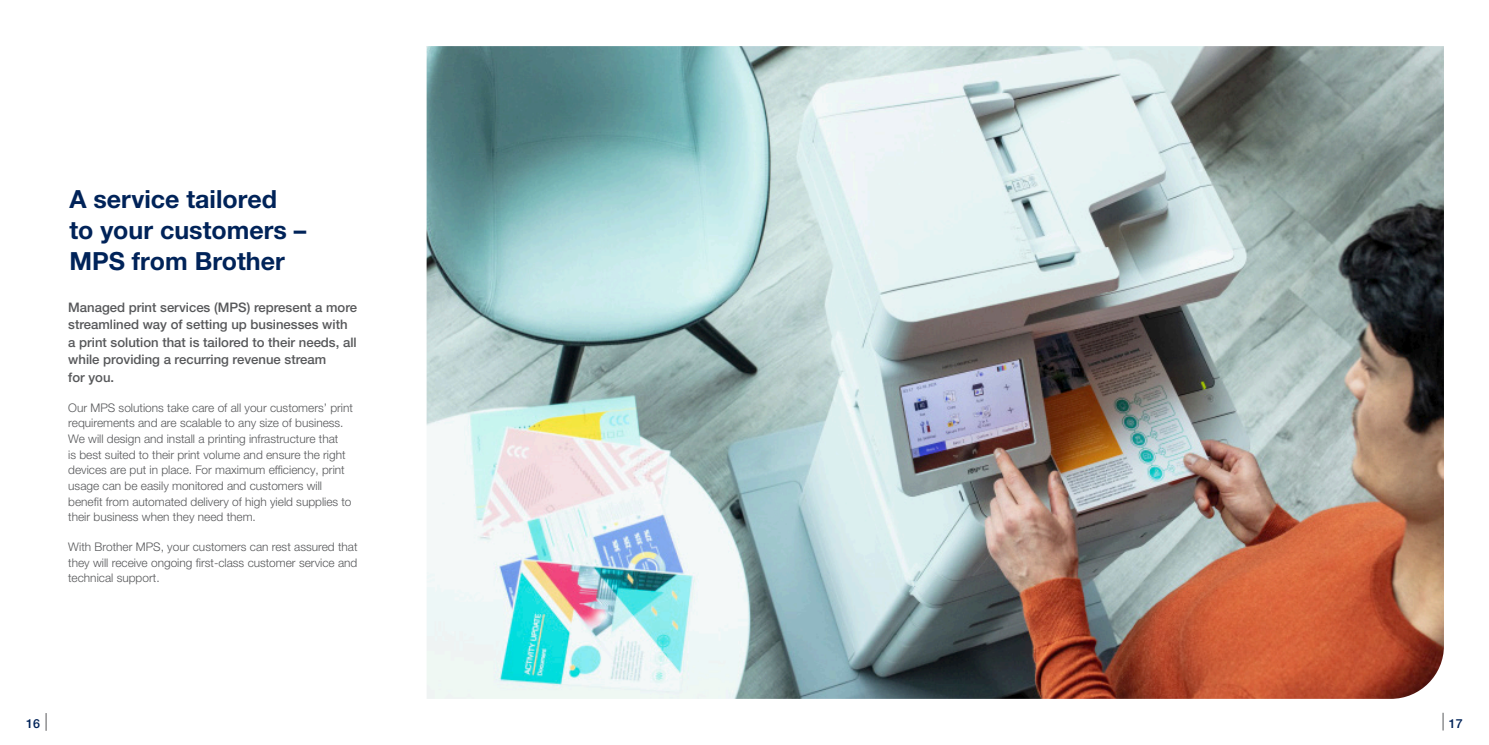
<style>
.page{position:relative;width:1489px;height:745px;background:#fff}
.page>*{position:absolute;margin:0;border:0;box-sizing:border-box;transform-origin:0 0}
.t1{font:700 25px/31.2px "Helvetica Neue LTW1 G";color:#002359}
.t2{font:500 13.12px/17.5px "Helvetica Neue LTW1 G";color:#57585a}
.t3{font:500 12.5px "Helvetica Neue LTW1 G";color:#002359}
.t4{font:300 11.88px/15.6px "Helvetica Neue LTW1 G";color:#57585a}
</style>
<div class="page">
<svg style="left:46px;top:713px;width:1px;height:17px"></svg>
<svg style="left:1442px;top:712px;width:1px;height:18px"></svg>
<img style="left:426px;top:46px;width:1017px;height:652px">
<p class="t1" style="left:69px;top:183px;width:238px">A service tailored to your customers –<br>MPS from Brother</p>
<p class="t2" style="left:68px;top:298px;width:290px">Managed print services (MPS) represent a more streamlined way of setting up businesses with a print solution that is tailored to their needs, all while providing a recurring revenue stream<br>for you.</p>
<p class="t4" style="left:68px;top:399px;width:286px">Our MPS solutions take care of all your customers’ print requirements and are scalable to any size of business.<br>We will design and install a printing infrastructure that<br>is best suited to their print volume and ensure the right devices are put in place. For maximum efficiency, print usage can be easily monitored and customers will benefit from automated delivery of high yield supplies to their business when they need them.</p>
<p class="t4" style="left:68px;top:538px;width:291px;text-align:justify">With Brother MPS, your customers can rest assured that they will receive ongoing first-class customer service and technical support.</p>
<p class="t3" style="left:26px;top:715px;width:15px">16</p>
<p class="t3" style="left:1448px;top:715px;width:15px">17</p>
</div>
